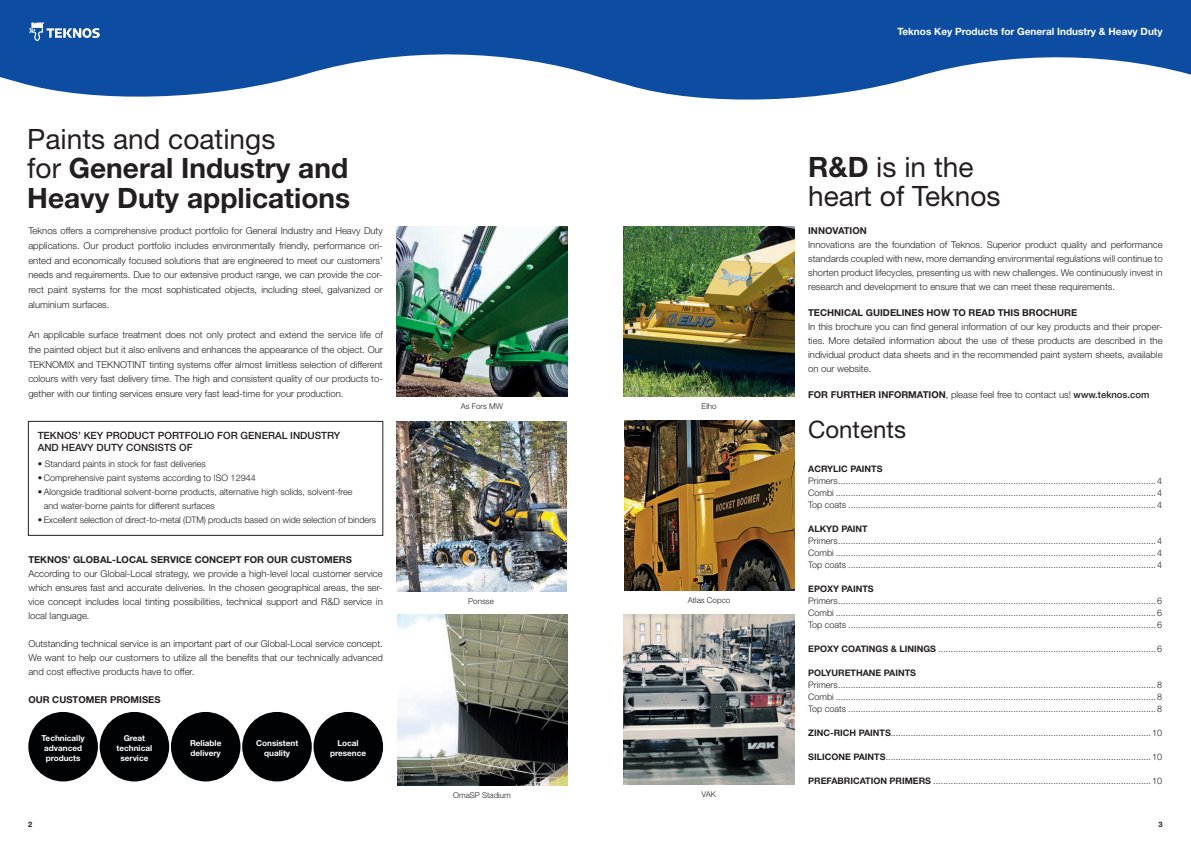
<style>
.page{position:relative;width:1191px;height:842px;background:#fff}
.page>*{position:absolute;margin:0;border:0;box-sizing:border-box;transform-origin:0 0}
.t1{font:700 28.1px/29.3px "Helvetica Neue LT Std";color:#231f20}
.t2{font:28.1px/29.3px "Helvetica Neue LT Std";color:#231f20}
.t3{font:24px "Helvetica Neue LT Std";color:#231f20}
.t4{font:500 10px/12px "Helvetica Neue LT Std";color:#231f20}
.t5{font:700 10px "Helvetica Neue LT Std";color:#fff}
.t6{font:300 9.5px/14px "Helvetica Neue LT Std";color:#231f20;text-align:justify}
.t7{font:700 9.5px "Helvetica Neue LT Std";color:#231f20}
.t8{font:300 9px/12px "Helvetica Neue LT Std";color:#231f20;text-align:justify}
.t9{font:700 9px "Helvetica Neue LT Std";color:#231f20}
.t10{font:700 8.2px/9.8px "Helvetica Neue LT Std";color:#fff;text-align:center}
.t11{font:300 8px "Helvetica Neue LT Std";color:#231f20}
.t12{font:700 7.5px "Helvetica Neue LT Std";color:#231f20}
.s1{font-weight:400}
.s2{font-weight:700}
.s3{font-weight:500}
</style>
<div class="page">
<img style="left:624px;top:227px;width:170px;height:170px">
<img style="left:624px;top:420px;width:170px;height:170px">
<img style="left:624px;top:614px;width:170px;height:170px">
<svg style="left:0;top:0;width:1191px;height:100px;fill:#0d4da1"></svg>
<svg style="left:29px;top:23px;width:71px;height:18px"></svg>
<img style="left:397px;top:421px;width:170px;height:170px">
<img style="left:397px;top:227px;width:170px;height:170px">
<img style="left:398px;top:615px;width:170px;height:170px">
<div style="left:28px;top:421px;width:355px;height:115px;border:1px solid #231f20"></div>
<div style="left:28px;top:712px;width:70px;height:69px;background:#010203;border-radius:50%"></div>
<div style="left:100px;top:712px;width:69px;height:69px;background:#010203;border-radius:50%"></div>
<div style="left:171px;top:712px;width:69px;height:69px;background:#010203;border-radius:50%"></div>
<div style="left:242px;top:712px;width:70px;height:69px;background:#010203;border-radius:50%"></div>
<div style="left:313px;top:712px;width:70px;height:69px;background:#010203;border-radius:50%"></div>
<h1 class="t1" style="left:27px;top:124px;width:324px"><span class="s1">Paints and coatings<br>for</span> GENERAL INDUSTRY AND<br>HEAVY DUTY APPLICATIONS</h1>
<p class="t6" style="left:28px;top:223px;width:356px;line-height:14.8px">Teknos offers a comprehensive product portfolio for General Industry and Heavy Duty applications. Our product portfolio includes environmentally friendly, performance ori&shy;ented and economically focused solutions that are engineered to meet our customers’ needs and requirements. Due to our extensive product range, we can provide the cor&shy;rect paint systems for the most sophisticated objects, including steel, galvanized or aluminium surfaces.</p>
<p class="t6" style="left:28px;top:327px;width:356px;line-height:14.8px">An applicable surface treatment does not only protect and extend the service life of the painted object but it also enlivens and enhances the appearance of the object. Our TEKNOMIX and TEKNOTINT tinting systems offer almost limitless selection of different colours with very fast delivery time. The high and consistent quality of our products to&shy;gether with our tinting services ensure very fast lead-time for your production.</p>
<p class="t4" style="left:38px;top:430px;width:304px">TEKNOS’ KEY PRODUCT PORTFOLIO FOR GENERAL INDUSTRY<br>AND HEAVY DUTY CONSISTS OF</p>
<p class="t8" style="left:38px;top:458px;width:170px">• Standard paints in stock for fast deliveries</p>
<p class="t8" style="left:38px;top:472px;width:219px">• Comprehensive paint systems according to ISO 12944</p>
<p class="t8" style="left:44px;top:485px;width:310px;line-height:14px;text-indent:-6px">• Alongside traditional solvent-borne products, alternative high solids, solvent-free and water-borne paints for different surfaces</p>
<p class="t8" style="left:38px;top:514px;width:340px">• Excellent selection of direct-to-metal (DTM) products based on wide selection of binders</p>
<p class="t7" style="left:28px;top:554px;width:202px">TEKNOS’ GLOBAL-LOCAL SERVICE CONCEPT</p>
<p class="t7" style="left:244px;top:554px;width:88px">FOR OUR CUSTOMER</p>
<p class="t7" style="left:346px;top:554px;width:8px">S</p>
<p class="t6" style="left:28px;top:566px;width:356px">According to our Global-Local strategy, we provide a high-level local customer service which ensures fast and accurate deliveries. In the chosen geographical areas, the ser&shy;vice concept includes local tinting possibilities, technical support and R&amp;D service in local language.</p>
<p class="t6" style="left:28px;top:636px;width:356px">Outstanding technical service is an important part of our Global-Local service concept.<br>We want to help our customers to utilize all the benefits that our technically advanced and cost effective products have to offer.</p>
<p class="t7" style="left:28px;top:694px;width:66px">OUR CUSTOMER</p>
<p class="t7" style="left:110px;top:694px;width:52px">PROMISES</p>
<p class="t10" style="left:42px;top:733px;width:45px">TECHNICALLY<br>ADVANCED<br>PRODUCTS</p>
<p class="t10" style="left:117px;top:733px;width:37px">GREAT<br>TECHNICAL<br>SERVICE</p>
<p class="t10" style="left:190px;top:738px;width:33px;text-align:left">RELIABLE<br>DELIVERY</p>
<p class="t10" style="left:256px;top:738px;width:44px">CONSISTENT<br>QUALITY</p>
<p class="t10" style="left:330px;top:738px;width:38px">LOCAL<br>PRESENCE</p>
<p class="t11" style="left:461px;top:402px;width:44px">As Fors MW</p>
<p class="t11" style="left:468px;top:596px;width:27px">Ponsse</p>
<p class="t11" style="left:453px;top:790px;width:59px">OmaSP Stadium</p>
<p class="t11" style="left:701px;top:402px;width:16px">Elho</p>
<p class="t11" style="left:688px;top:595px;width:44px">Atlas Copco</p>
<p class="t11" style="left:701px;top:789px;width:16px">VAK</p>
<p class="t5" style="left:897px;top:26px;width:267px">TEKNOS KEY PRODUCTS FOR GENERAL INDUSTRY &amp; HEAVY DUTY</p>
<h1 class="t2" style="left:808px;top:152px;width:194px"><span class="s2">R&amp;D</span> is in the heart of Teknos</h1>
<p class="t7" style="left:808px;top:225px;width:60px">INNOVATION</p>
<p class="t6" style="left:808px;top:237px;width:356px">Innovations are the foundation of Teknos. Superior product quality and performance standards coupled with new, more demanding environmental regulations will continue to shorten product lifecycles, presenting us with new challenges. We continuously invest in research and development to ensure that we can meet these requirements.</p>
<p class="t7" style="left:808px;top:307px;width:168px">TECHNICAL GUIDELINES HOW TO READ</p>
<p class="t7" style="left:997px;top:307px;width:74px">THIS BROCHURE</p>
<p class="t6" style="left:808px;top:319px;width:356px">In this brochure you can find general information of our key products and their proper&shy;ties. More detailed information about the use of these products are described in the individual product data sheets and in the recommended paint system sheets, available on our website.</p>
<p class="t7" style="left:808px;top:389px;width:43px">FOR FURTHER</p>
<p class="t7" style="left:878px;top:389px;width:30px">INFORMATI</p>
<p class="t6" style="left:931px;top:387px;width:219px"><span class="s2">ON</span>, please feel free to contact us! <span class="s3">WWW.TEKNOS.COM</span></p>
<h2 class="t3" style="left:808px;top:415px;width:99px">Contents</h2>
<p class="t9" style="left:808px;top:464px;width:76px">ACRYLIC PAI NTS</p>
<p class="t8" style="left:808px;top:475px;width:355px">Primers...............................................................................................................................4<br>Combi ................................................................................................................................4<br>Top coats ...........................................................................................................................4</p>
<p class="t9" style="left:808px;top:524px;width:59px">ALKYD PAI NT</p>
<p class="t8" style="left:808px;top:535px;width:355px">Primers...............................................................................................................................4<br>Combi ................................................................................................................................4<br>Top coats ...........................................................................................................................4</p>
<p class="t9" style="left:808px;top:584px;width:67px">EPOXY PAI NTS</p>
<p class="t8" style="left:808px;top:595px;width:355px">Primers...............................................................................................................................6<br>Combi ................................................................................................................................6<br>Top coats ...........................................................................................................................6</p>
<p class="t8" style="left:808px;top:643px;width:355px"><span class="s2">EPOXY COATINGS &amp; LININGS</span> .......................................................................................6</p>
<p class="t9" style="left:808px;top:668px;width:38px">POLYURETHA</p>
<p class="t9" style="left:869px;top:668px;width:49px">NE PAI NTS</p>
<p class="t8" style="left:808px;top:679px;width:355px">Primers...............................................................................................................................8<br>Combi ................................................................................................................................8<br>Top coats ...........................................................................................................................8</p>
<p class="t8" style="left:808px;top:727px;width:355px"><span class="s2">ZINC-RICH PAINTS</span>........................................................................................................10</p>
<p class="t8" style="left:808px;top:751px;width:355px"><span class="s2">SILICONE PAINTS</span>..........................................................................................................10</p>
<p class="t8" style="left:808px;top:775px;width:355px"><span class="s2">PREFABRICATION PRIMERS</span> .......................................................................................10</p>
<p class="t12" style="left:28px;top:820px;width:6px">2</p>
<p class="t12" style="left:1158px;top:820px;width:6px">3</p>
</div>
